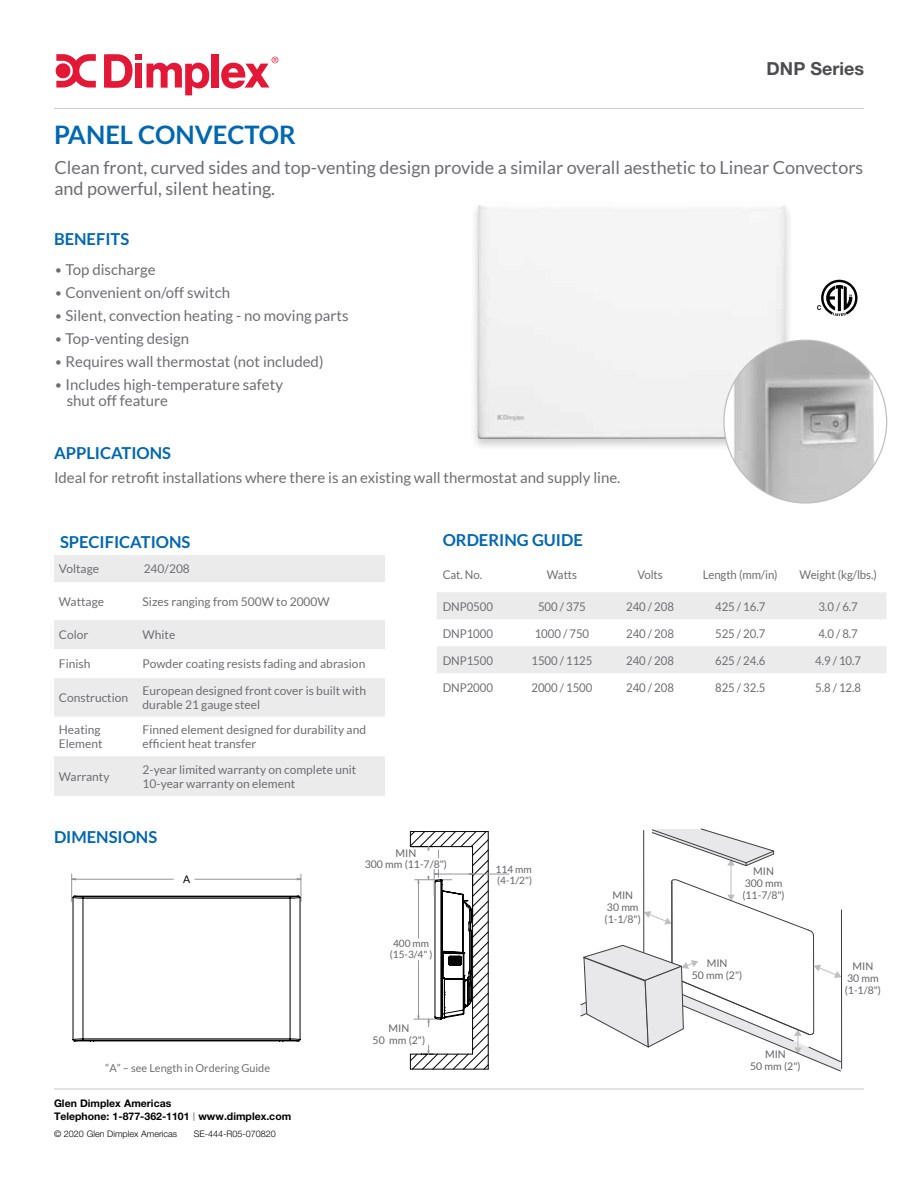
<style>
.page{position:relative;width:918px;height:1188px;background:#fff}
.page>*{position:absolute;margin:0;border:0;box-sizing:border-box;transform-origin:0 0}
.t1{font:700 25.5px "Lato";color:#0067b1}
.t2{font:18px/21px "Lato";color:#6d6e71}
.t3{font:700 18px "Helvetica Neue LT Std";color:#4d4d4f}
.t4{font:700 16.5px "Lato";color:#0067b1}
.t5{font:15px/16.5px "Lato";color:#6d6e71}
.t6{font:12px/13.5px "Lato";color:#6d6e71}
.t7{font:12px "Lato";color:#6d6e71;scale:.95 1}
.t8{font:10.95px "Lato";color:#6d6e71}
.t9{font:10.5px/12px "Lato";color:#636466;text-align:center}
.t10{font:700 10.5px/13.5px "Helvetica Neue LT Std";color:#000}
.t11{font:10.5px "Lato";color:#000}
.t12{font:10.05px/10.8px "Lato";color:#636466}
.t13{font:300 9px "Helvetica Neue LT Std";color:#000}
.s1{font-weight:300}
.s2{font-size:8.4px;color:#939598}
</style>
<div class="page">
<hr style="left:54px;top:108px;width:810px;height:1px;background:#c7c8ca">
<hr style="left:54px;top:1089px;width:810px;height:1px;background:#c7c8ca">
<svg style="left:104px;top:54px;width:105px;height:41px"></svg>
<div style="left:212px;top:54px;width:7px;height:34px;background:#e31837"></div>
<svg style="left:221px;top:57px;width:57px;height:32px"></svg>
<svg style="left:55px;top:54px;width:41px;height:34px"></svg>
<div style="left:54px;top:555px;width:331px;height:27px;background:#ebebec"></div>
<svg style="left:54px;top:620px;width:331px;height:176px;fill:#ebebec"></svg>
<svg style="left:437px;top:592px;width:449px;height:81px"></svg>
<svg style="left:71px;top:874px;width:231px;height:167px"></svg>
<hr style="left:731px;top:864px;width:1px;height:32px;background:#bdbec0">
<hr style="left:813px;top:936px;width:1px;height:95px;background:#3c3d3e">
<svg style="left:644px;top:879px;width:170px;height:58px"></svg>
<hr style="left:672px;top:882px;width:1px;height:91px;background:#3c3d3e">
<hr style="left:643px;top:831px;width:1px;height:158px;background:#3c3d3e">
<svg style="left:652px;top:828px;width:122px;height:38px"></svg>
<svg style="left:580px;top:945px;width:261px;height:127px"></svg>
<hr style="left:841px;top:910px;width:1px;height:159px;background:#3c3d3e">
<hr style="left:473px;top:874px;width:36px;height:1px;background:#939598">
<svg style="left:410px;top:831px;width:79px;height:239px"></svg>
<div style="left:469px;top:201px;width:325px;height:251px;background:#000;opacity:.2"></div>
<div style="left:477px;top:204px;width:308px;height:235px;background:#f3f3f3"></div>
<img style="left:724px;top:340px;width:163px;height:163px;border-radius:81px">
<svg style="left:817px;top:280px;width:41px;height:36px"></svg>
<h2 class="t3" style="left:767px;top:58px;width:99px">DNP Series</h2>
<h1 class="t1" style="left:54px;top:120px;width:243px">PANEL CONVECTOR</h1>
<h2 class="t2" style="left:54px;top:156px;width:810px">Clean front, curved sides and top-venting design provide a similar overall aesthetic to Linear Convectors and powerful, silent heating.</h2>
<h3 class="t4" style="left:54px;top:229px;width:77px">BENEFITS</h3>
<p class="t5" style="left:54px;top:261px;width:103px"><span class="s1">•</span> Top discharge</p>
<p class="t5" style="left:54px;top:284px;width:178px"><span class="s1">•</span> Convenient on/off switch</p>
<p class="t5" style="left:54px;top:307px;width:296px"><span class="s1">•</span> Silent, convection heating - no moving parts</p>
<p class="t5" style="left:54px;top:330px;width:137px"><span class="s1">•</span> Top-venting design</p>
<p class="t5" style="left:54px;top:353px;width:271px"><span class="s1">•</span> Requires wall thermostat (not included)</p>
<p class="t5" style="left:67px;top:376px;width:218px;text-indent:-13px"><span class="s1">•</span> Includes high-temperature safety shut off feature</p>
<h3 class="t4" style="left:54px;top:444px;width:119px">APPLICATIONS</h3>
<p class="t5" style="left:54px;top:470px;width:568px">Ideal for retrofit installations where there is an existing wall thermostat and supply line.</p>
<h3 class="t4" style="left:60px;top:532px;width:132px">SPECIFICATIONS</h3>
<p class="t6" style="left:59px;top:562px;width:42px">Voltage</p>
<p class="t6" style="left:144px;top:562px;width:48px">240/208</p>
<p class="t6" style="left:59px;top:595px;width:47px">Wattage</p>
<p class="t6" style="left:143px;top:595px;width:189px">Sizes ranging from 500W to 2000W</p>
<p class="t6" style="left:59px;top:628px;width:31px">Color</p>
<p class="t6" style="left:143px;top:628px;width:34px">White</p>
<p class="t6" style="left:59px;top:657px;width:33px">Finish</p>
<p class="t6" style="left:143px;top:657px;width:224px">Powder coating resists fading and abrasion</p>
<p class="t6" style="left:59px;top:691px;width:71px">Construction</p>
<p class="t6" style="left:143px;top:684px;width:225px">European designed front cover is built with durable 21 gauge steel</p>
<p class="t6" style="left:59px;top:723px;width:45px">Heating<br>Element</p>
<p class="t6" style="left:143px;top:723px;width:225px">Finned element designed for durability and efficient heat transfer</p>
<p class="t6" style="left:59px;top:770px;width:52px">Warranty</p>
<p class="t6" style="left:143px;top:763px;width:215px">2-year limited warranty on complete unit<br>10-year warranty on element</p>
<h3 class="t4" style="left:54px;top:827px;width:105px">DIMENSIONS</h3>
<h3 class="t4" style="left:443px;top:531px;width:142px">ORDERING GUIDE</h3>
<p class="t7" style="left:443px;top:568px;width:43px">Cat. No.</p>
<p class="t7" style="left:547px;top:568px;width:33px">Watts</p>
<p class="t7" style="left:637px;top:568px;width:28px">Volts</p>
<p class="t7" style="left:703px;top:568px;width:80px">Length (mm/in)</p>
<p class="t7" style="left:799px;top:568px;width:83px">Weight (kg/lbs.)</p>
<p class="t7" style="left:443px;top:600px;width:54px">DNP0500</p>
<p class="t7" style="left:538px;top:600px;width:52px">500 / 375</p>
<p class="t7" style="left:626px;top:600px;width:52px">240 / 208</p>
<p class="t7" style="left:715px;top:600px;width:54px">425 / 16.7</p>
<p class="t7" style="left:818px;top:600px;width:43px">3.0 / 6.7</p>
<p class="t7" style="left:443px;top:627px;width:54px">DNP1000</p>
<p class="t7" style="left:535px;top:627px;width:59px">1000 / 750</p>
<p class="t7" style="left:626px;top:627px;width:52px">240 / 208</p>
<p class="t7" style="left:715px;top:627px;width:54px">525 / 20.7</p>
<p class="t7" style="left:818px;top:627px;width:43px">4.0 / 8.7</p>
<p class="t7" style="left:443px;top:654px;width:54px">DNP1500</p>
<p class="t7" style="left:531px;top:654px;width:66px">1500 / 1125</p>
<p class="t7" style="left:626px;top:654px;width:52px">240 / 208</p>
<p class="t7" style="left:715px;top:654px;width:54px">625 / 24.6</p>
<p class="t7" style="left:815px;top:654px;width:50px">4.9 / 10.7</p>
<p class="t7" style="left:443px;top:681px;width:54px">DNP2000</p>
<p class="t7" style="left:531px;top:681px;width:66px">2000 / 1500</p>
<p class="t7" style="left:626px;top:681px;width:52px">240 / 208</p>
<p class="t7" style="left:715px;top:681px;width:54px">825 / 32.5</p>
<p class="t7" style="left:815px;top:681px;width:50px">5.8 / 12.8</p>
<p class="t11" style="left:183px;top:873px;width:9px">A</p>
<p class="t8" style="left:105px;top:1062px;width:166px">“A” – see Length in Ordering Guide</p>
<p class="t10" style="left:54px;top:1096px;width:239px">Glen Dimplex Americas<br>Telephone: 1-877-362-1101 <span class="s2">|</span> www.dimplex.com</p>
<p class="t13" style="left:54px;top:1128px;width:125px">© 2020 Glen Dimplex Americas</p>
<p class="t13" style="left:194px;top:1128px;width:84px">SE-444-R05-070820</p>
<p class="t9" style="left:365px;top:848px;width:84px;line-height:10.5px">MIN<br>300 mm (11-7/8")</p>
<p class="t12" style="left:390px;top:938px;width:44px;text-align:center">400 mm (15-3/4" )</p>
<p class="t9" style="left:373px;top:1022px;width:54px">MIN<br>50 mm (2")</p>
<p class="t12" style="left:496px;top:864px;width:38px">114 mm (4-1/2")</p>
<p class="t9" style="left:605px;top:889px;width:38px">MIN<br>30 mm (1-1/8")</p>
<p class="t9" style="left:742px;top:865px;width:44px">MIN<br>300 mm (11-7/8")</p>
<p class="t9" style="left:692px;top:957px;width:52px">MIN<br>50 mm (2")</p>
<p class="t9" style="left:750px;top:1048px;width:52px">MIN<br>50 mm (2")</p>
<p class="t9" style="left:845px;top:960px;width:38px">MIN<br>30 mm (1-1/8")</p>
</div>
